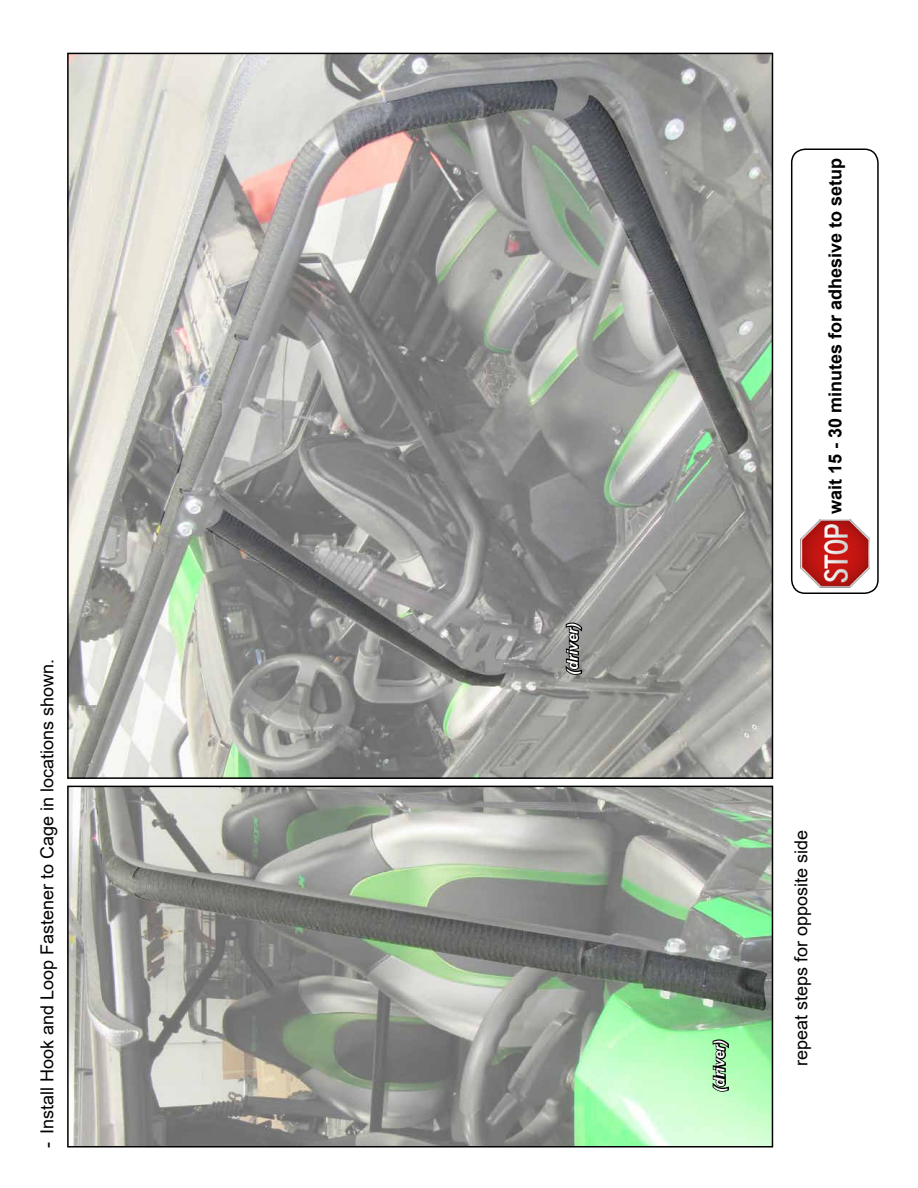
<style>
.page{position:relative;width:918px;height:1188px;background:#fff}
.page>*{position:absolute;margin:0;border:0;box-sizing:border-box;transform-origin:0 0}
.t1{font:18px "Arial";color:#000}
.t2{font:700 18px "Arial";color:#000}
.t3{font:italic 700 15px "Arial";color:#fff}
</style>
<div class="page">
<img style="left:70px;top:56px;width:700px;height:720px">
<img style="left:70px;top:789px;width:700px;height:356px">
<div style="left:67px;top:786px;width:706px;height:362px;border:2px solid #000"></div>
<svg style="left:711px;top:1038px;width:19px;height:55px"></svg>
<svg style="left:564px;top:621px;width:20px;height:55px"></svg>
<div style="left:791px;top:149px;width:88px;height:445px;border:2px solid #000;border-radius:14px"></div>
<img style="left:801px;top:519px;width:68px;height:69px">
<p class="t1" style="left:35px;top:1148px;width:490px;rotate:-90deg">- Install Hook and Loop Fastener to Cage in locations shown.</p>
<p class="t3" style="left:563px;top:675px;width:54px;rotate:-90deg">(driver)</p>
<p class="t2" style="left:822px;top:514px;width:358px;rotate:-90deg">wait 15 - 30 minutes for adhesive to setup</p>
<p class="t3" style="left:709px;top:1092px;width:54px;rotate:-90deg">(driver)</p>
<p class="t1" style="left:789px;top:1066px;width:238px;rotate:-90deg">repeat steps for opposite side</p>
</div>
